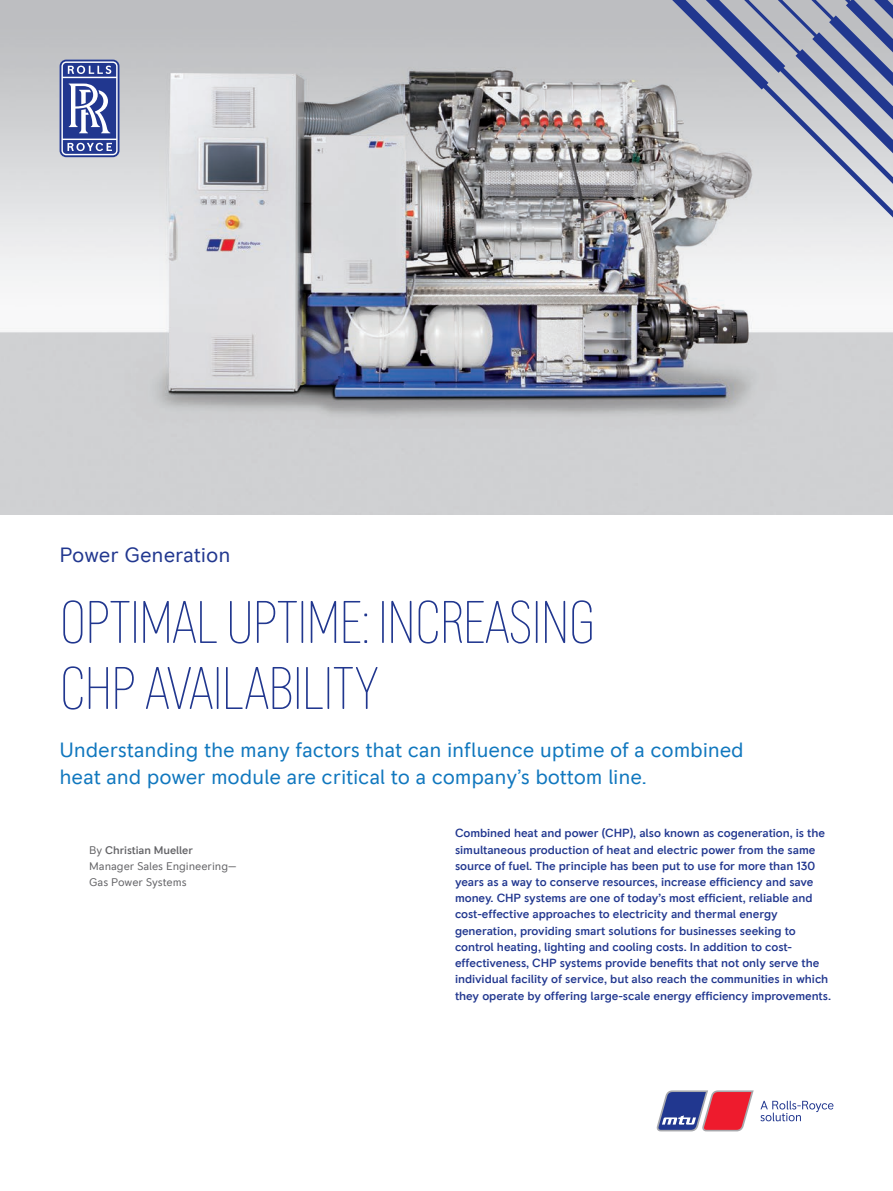
<style>
.page{position:relative;width:893px;height:1191px;background:#fff}
.page>*{position:absolute;margin:0;border:0;box-sizing:border-box;transform-origin:0 0}
.t1{font:200 condensed 60px/66px "RR Pioneer";letter-spacing:-.015em;color:#21378f}
.t2{font:21px/27.3px "RR Pioneer";letter-spacing:-.01em;color:#1077be}
.t3{font:21px "RR Pioneer";letter-spacing:-.005em;color:#21378f}
.t4{font:500 12px/16.2px "RR Pioneer";letter-spacing:-.005em;color:#21378f}
.t5{font:11.25px/16.2px "RR Pioneer";letter-spacing:-.005em;color:#636366}
.s1{font-weight:500}
</style>
<div class="page">
<img style="left:0;top:0;width:893px;height:514px">
<svg style="left:672px;top:0;width:221px;height:217px;background:#acb1c1"></svg>
<svg style="left:60px;top:60px;width:60px;height:97px"></svg>
<svg style="left:760px;top:1100px;width:73px;height:21px"></svg>
<svg style="left:657px;top:1090px;width:97px;height:41px"></svg>
<h2 class="t3" style="left:60px;top:542px;width:173px">Power Generation</h2>
<h1 class="t1" style="left:60px;top:589px;width:537px">OPTIMAL UPTIME: INCREASING<br>CHP AVAILABILITY</h1>
<h2 class="t2" style="left:60px;top:736px;width:686px">Understanding the many factors that can influence uptime of a combined heat and power module are critical to a company’s bottom line.</h2>
<p class="t5" style="left:89px;top:841px;width:149px">By <span class="s1">Christian Mueller<br></span>Manager Sales Engineering—<br>Gas Power Systems</p>
<p class="t4" style="left:455px;top:825px;width:377px">Combined heat and power (CHP), also known as cogeneration, is the simultaneous production of heat and electric power from the same source of fuel. The principle has been put to use for more than 130 years as a way to conserve resources, increase efficiency and save money. CHP systems are one of today’s most efficient, reliable and cost-effective approaches to electricity and thermal energy generation, providing smart solutions for businesses seeking to control heating, lighting and cooling costs. In addition to cost&shy;effectiveness, CHP systems provide benefits that not only serve the individual facility of service, but also reach the communities in which they operate by offering large-scale energy efficiency improvements.</p>
</div>
